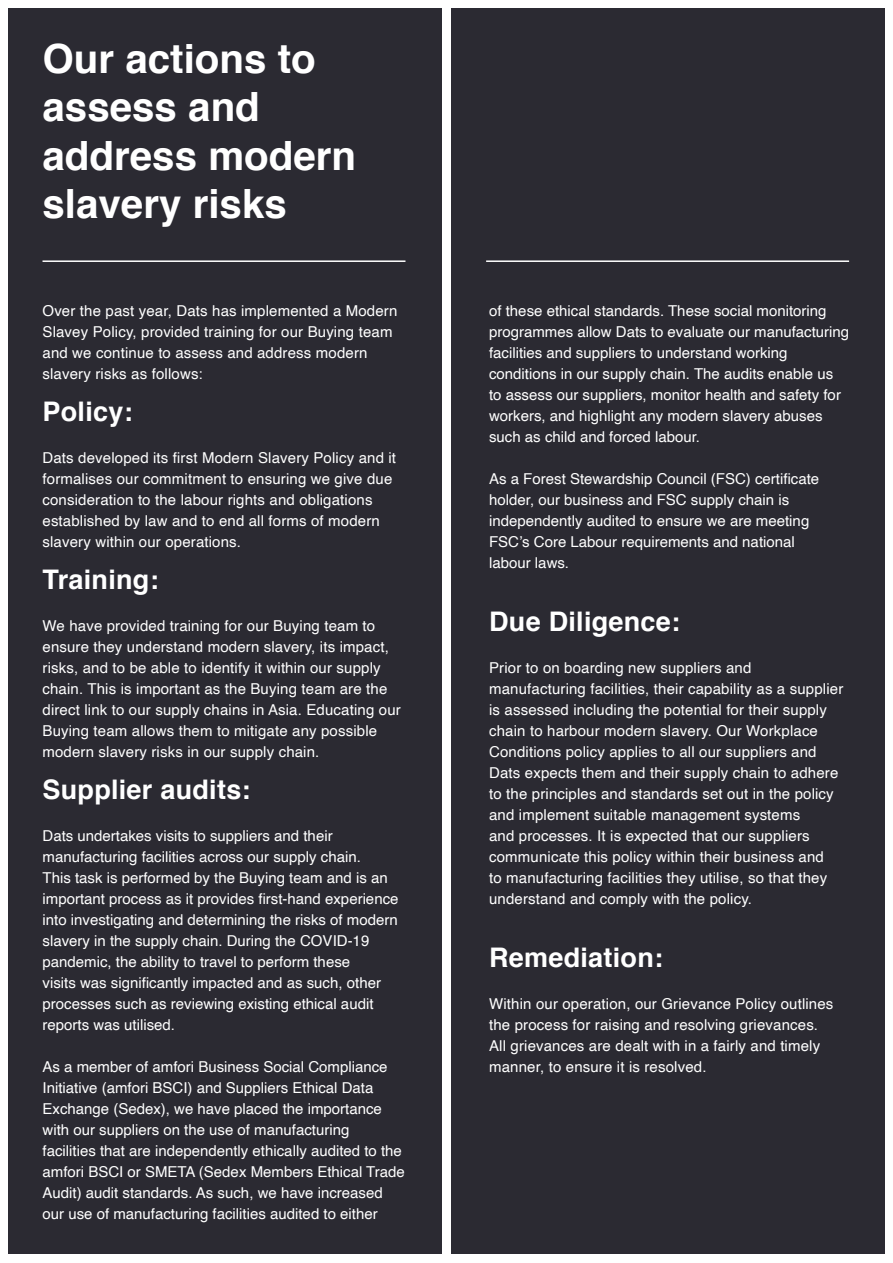
<style>
.page{position:relative;width:893px;height:1263px;background:#fff}
.page>*{position:absolute;margin:0;border:0;box-sizing:border-box;transform-origin:0 0}
.t1{font:700 40.35px/48.4px "Helvetica";color:#fff}
.t2{font:700 27px "Helvetica";letter-spacing:.01em;color:#fff}
.t3{font:15px/21px "Helvetica";letter-spacing:.01em;color:#fff}
</style>
<div class="page">
<div style="left:9px;top:9px;width:433px;height:1245px;background:#2b2a32"></div>
<div style="left:451px;top:8px;width:433px;height:1246px;background:#2b2a32"></div>
<hr style="left:43px;top:260px;width:362px;height:2px;background:#fff">
<hr style="left:486px;top:260px;width:363px;height:2px;background:#fff">
<p class="t1" style="left:43px;top:35px;width:315px">Our actions to assess and address modern slavery risks</p>
<p class="t3" style="left:43px;top:300px;width:356px">Over the past year, Dats has implemented a Modern Slavey Policy, provided training for our Buying team and we continue to assess and address modern slavery risks as follows:</p>
<p class="t2" style="left:43px;top:389px;width:92px">Policy:</p>
<p class="t3" style="left:43px;top:447px;width:355px">Dats developed its first Modern Slavery Policy and it formalises our commitment to ensuring we give due consideration to the labour rights and obligations established by law and to end all forms of modern slavery within our operations.</p>
<p class="t2" style="left:43px;top:557px;width:118px">Training:</p>
<p class="t3" style="left:43px;top:615px;width:360px">We have provided training for our Buying team to ensure they understand modern slavery, its impact, risks, and to be able to identify it within our supply chain. This is important as the Buying team are the direct link to our supply chains in Asia. Educating our Buying team allows them to mitigate any possible modern slavery risks in our supply chain.</p>
<p class="t2" style="left:43px;top:767px;width:210px">Supplier audits:</p>
<p class="t3" style="left:43px;top:825px;width:357px">Dats undertakes visits to suppliers and their manufacturing facilities across our supply chain.<br>This task is performed by the Buying team and is an important process as it provides first-hand experience into investigating and determining the risks of modern slavery in the supply chain. During the COVID-19 pandemic, the ability to travel to perform these<br>visits was significantly impacted and as such, other processes such as reviewing existing ethical audit reports was utilised.</p>
<p class="t3" style="left:43px;top:1056px;width:364px">As a member of amfori Business Social Compliance Initiative (amfori BSCI) and Suppliers Ethical Data Exchange (Sedex), we have placed the importance with our suppliers on the use of manufacturing facilities that are independently ethically audited to the amfori BSCI or SMETA (Sedex Members Ethical Trade Audit) audit standards. As such, we have increased our use of manufacturing facilities audited to either</p>
<p class="t3" style="left:489px;top:300px;width:362px">of these ethical standards. These social monitoring programmes allow Dats to evaluate our manufacturing facilities and suppliers to understand working conditions in our supply chain. The audits enable us to assess our suppliers, monitor health and safety for workers, and highlight any modern slavery abuses such as child and forced labour.</p>
<p class="t3" style="left:489px;top:468px;width:332px">As a Forest Stewardship Council (FSC) certificate holder, our business and FSC supply chain is independently audited to ensure we are meeting FSC’s Core Labour requirements and national labour laws.</p>
<p class="t2" style="left:489px;top:599px;width:193px">Due Diligence:</p>
<p class="t3" style="left:489px;top:657px;width:356px">Prior to on boarding new suppliers and manufacturing facilities, their capability as a supplier is assessed including the potential for their supply chain to harbour modern slavery. Our Workplace Conditions policy applies to all our suppliers and Dats expects them and their supply chain to adhere to the principles and standards set out in the policy and implement suitable management systems<br>and processes. It is expected that our suppliers communicate this policy within their business and<br>to manufacturing facilities they utilise, so that they understand and comply with the policy.</p>
<p class="t2" style="left:489px;top:935px;width:175px">Remediation:</p>
<p class="t3" style="left:489px;top:993px;width:346px">Within our operation, our Grievance Policy outlines the process for raising and resolving grievances.<br>All grievances are dealt with in a fairly and timely manner, to ensure it is resolved.</p>
</div>
